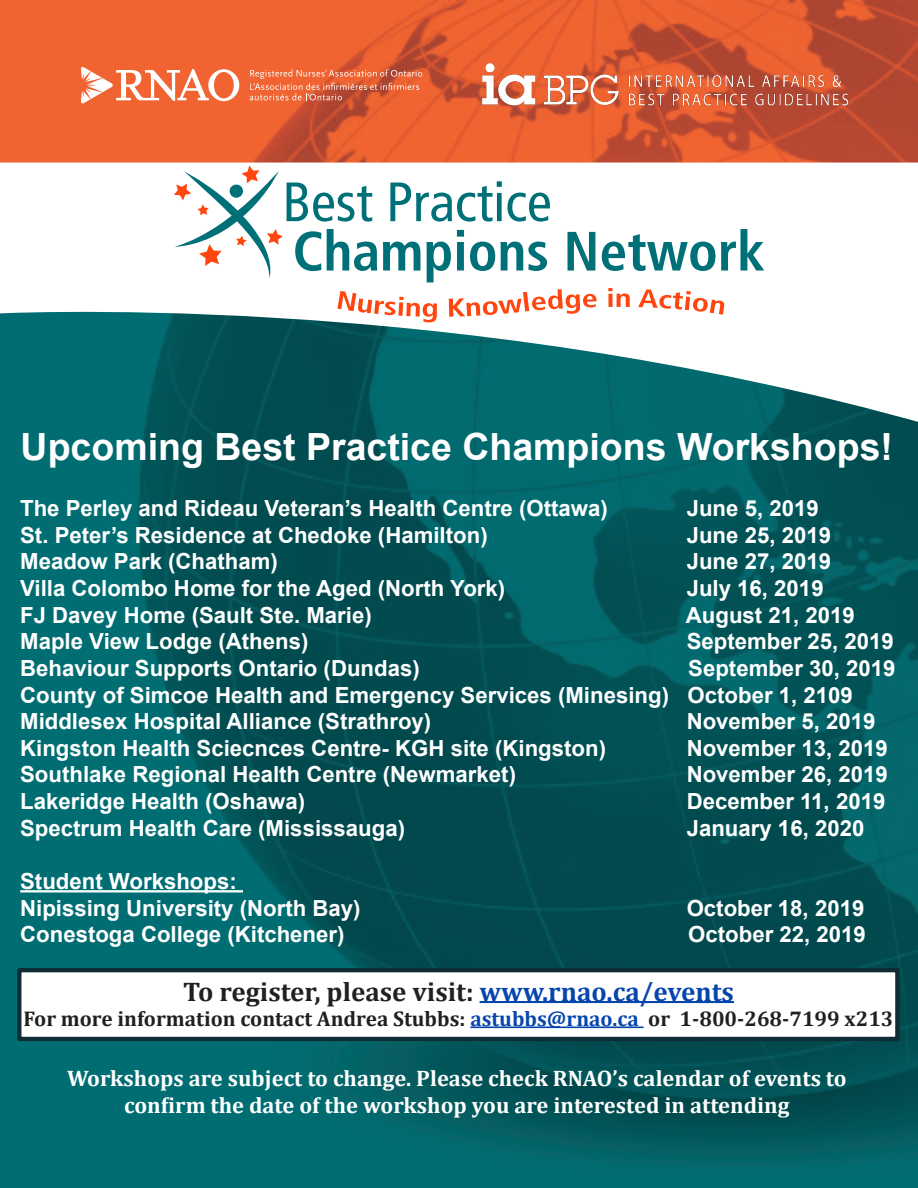
<style>
.page{position:relative;width:918px;height:1188px;background:#fff}
.page>*{position:absolute;margin:0;border:0;box-sizing:border-box;transform-origin:0 0}
.t1{font:700 37.5px "Arial";color:#fff}
.t2{font:700 27px "Cambria";color:#231f20}
.t3{font:700 22.5px/27px "Cambria";color:#fff;text-align:center}
.t4{font:700 22.2px "Arial";color:#fff}
.t5{font:700 21.3px "Cambria";color:#231f20}
.s1{color:#0645ad}
</style>
<div class="page">
<img style="left:0;top:0;width:918px;height:1188px">
<svg style="left:0;top:163px;width:918px;height:263px"></svg>
<svg style="left:81px;top:66px;width:158px;height:38px"></svg>
<svg style="left:250px;top:69px;width:172px;height:31px;background:#e4714b"></svg>
<img style="left:481px;top:63px;width:369px;height:45px">
<svg style="left:390px;top:181px;width:160px;height:41px"></svg>
<svg style="left:174px;top:166px;width:203px;height:112px"></svg>
<svg style="left:383px;top:242px;width:37px;height:29px"></svg>
<svg style="left:426px;top:242px;width:25px;height:40px"></svg>
<svg style="left:457px;top:230px;width:7px;height:41px"></svg>
<svg style="left:470px;top:242px;width:77px;height:29px"></svg>
<svg style="left:568px;top:232px;width:27px;height:39px"></svg>
<svg style="left:602px;top:234px;width:113px;height:37px"></svg>
<svg style="left:721px;top:229px;width:43px;height:42px"></svg>
<svg style="left:337px;top:291px;width:100px;height:31px"></svg>
<svg style="left:449px;top:289px;width:148px;height:28px"></svg>
<svg style="left:608px;top:288px;width:22px;height:19px"></svg>
<svg style="left:638px;top:289px;width:87px;height:26px"></svg>
<hr style="left:20px;top:890px;width:223px;height:2px;background:#fff">
<div style="left:19px;top:970px;width:878px;height:69px;background:#fff"></div>
<div style="left:17px;top:968px;width:883px;height:73px;border:4px solid #102c34"></div>
<hr style="left:480px;top:1001px;width:254px;height:2px;background:#0645ad">
<hr style="left:470px;top:1026px;width:174px;height:2px;background:#0645ad">
<p class="t1" style="left:21px;top:421px;width:874px">Upcoming Best Practice Champions Workshops!</p>
<p class="t4" style="left:20px;top:493px;width:589px">The Perley and Rideau Veteran’s Health Centre (Ottawa)</p>
<p class="t4" style="left:687px;top:493px;width:134px">June 5, 2019</p>
<p class="t4" style="left:20px;top:519px;width:469px">St. Peter’s Residence at Chedoke (Hamilton)</p>
<p class="t4" style="left:687px;top:519px;width:146px">June 25, 2019</p>
<p class="t4" style="left:20px;top:546px;width:259px">Meadow Park (Chatham)</p>
<p class="t4" style="left:687px;top:546px;width:146px">June 27, 2019</p>
<p class="t4" style="left:20px;top:572px;width:487px">Villa Colombo Home for the Aged (North York)</p>
<p class="t4" style="left:687px;top:572px;width:138px">July 16, 2019</p>
<p class="t4" style="left:20px;top:599px;width:353px">FJ Davey Home (Sault Ste. Marie)</p>
<p class="t4" style="left:686px;top:599px;width:171px">August 21, 2019</p>
<p class="t4" style="left:20px;top:626px;width:290px">Maple View Lodge (Athens)</p>
<p class="t4" style="left:687px;top:626px;width:209px">September 25, 2019</p>
<p class="t4" style="left:20px;top:652px;width:401px">Behaviour Supports Ontario (Dundas)</p>
<p class="t4" style="left:688px;top:652px;width:209px">September 30, 2019</p>
<p class="t4" style="left:20px;top:679px;width:834px">County of Simcoe Health and Emergency Services (Minesing) October 1, 2109</p>
<p class="t4" style="left:20px;top:706px;width:413px">Middlesex Hospital Alliance (Strathroy)</p>
<p class="t4" style="left:687px;top:706px;width:190px">November 5, 2019</p>
<p class="t4" style="left:20px;top:732px;width:587px">Kingston Health Sciecnces Centre- KGH site (Kingston)</p>
<p class="t4" style="left:687px;top:732px;width:203px">November 13, 2019</p>
<p class="t4" style="left:20px;top:759px;width:497px">Southlake Regional Health Centre (Newmarket)</p>
<p class="t4" style="left:687px;top:759px;width:203px">November 26, 2019</p>
<p class="t4" style="left:20px;top:786px;width:286px">Lakeridge Health (Oshawa)</p>
<p class="t4" style="left:687px;top:786px;width:200px">December 11, 2019</p>
<p class="t4" style="left:20px;top:812px;width:386px">Spectrum Health Care (Mississauga)</p>
<p class="t4" style="left:687px;top:812px;width:179px">January 16, 2020</p>
<p class="t4" style="left:20px;top:866px;width:218px">Student Workshops:</p>
<p class="t4" style="left:20px;top:892px;width:342px">Nipissing University (North Bay)</p>
<p class="t4" style="left:687px;top:892px;width:179px">October 18, 2019</p>
<p class="t4" style="left:20px;top:919px;width:326px">Conestoga College (Kitchener)</p>
<p class="t4" style="left:688px;top:919px;width:179px">October 22, 2019</p>
<p class="t2" style="left:183px;top:972px;width:552px">To register, please visit: <span class="s1">www.rnao.ca/events</span></p>
<p class="t5" style="left:24px;top:1004px;width:872px">For more information contact Andrea Stubbs: <span class="s1">astubbs@rnao.ca</span> or 1-800-268-7199 x213</p>
<p class="t3" style="left:67px;top:1064px;width:781px">Workshops are subject to change. Please check RNAO’s calendar of events to confirm the date of the workshop you are interested in attending</p>
</div>
